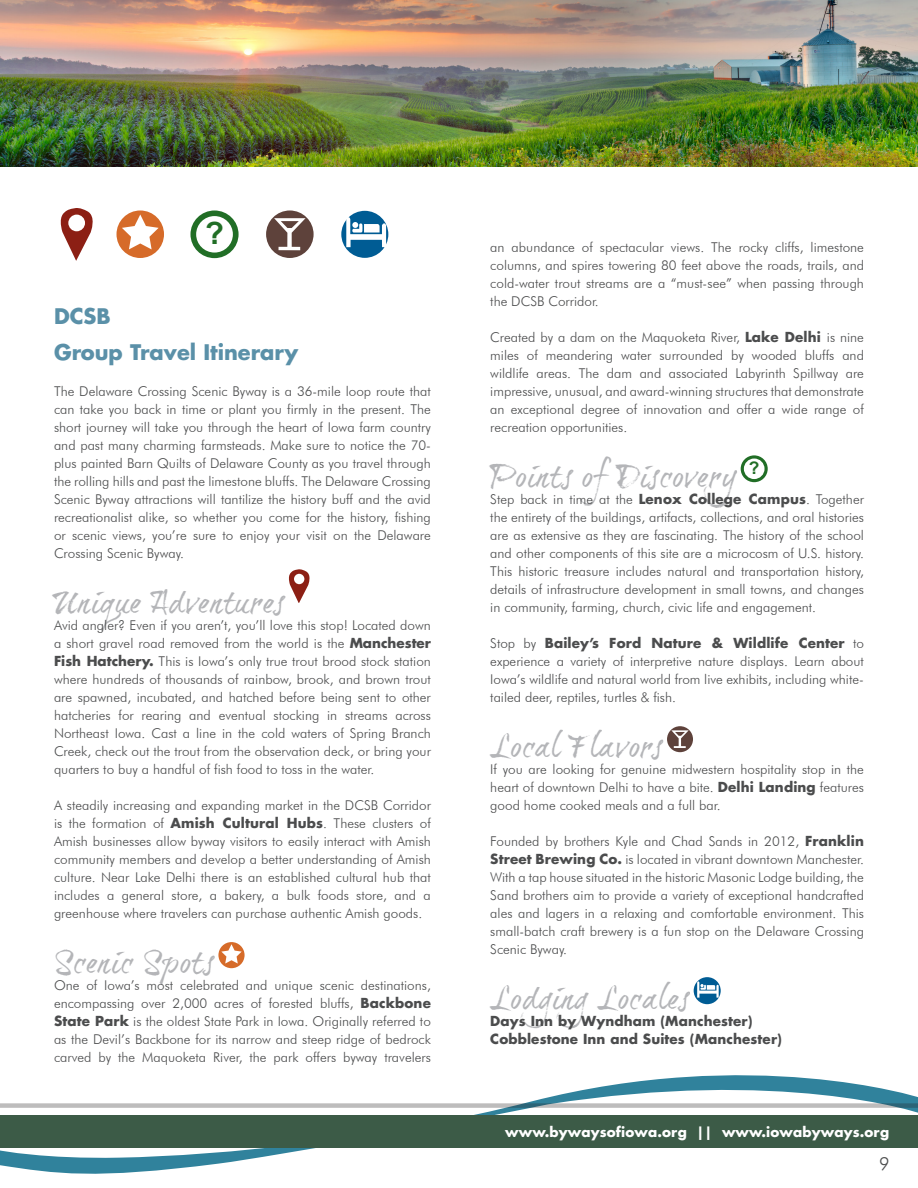
<style>
.page{position:relative;width:918px;height:1188px;background:#fff}
.page>*{position:absolute;margin:0;border:0;box-sizing:border-box;transform-origin:0 0}
.t1{font:700 30.6px "Arial";color:#216e26}
.t2{font:30px "Brushtip Travis";letter-spacing:.005em;color:#b4b5b8}
.t3{font:30px "Brushtip Travis";letter-spacing:.025em;color:#b4b5b8}
.t4{font:700 21px "Futura LT";color:#5a90a8}
.t5{font:300 18px "Futura BT";color:#4b4c4d}
.t6{font:300 13.5px/18px "Futura BT";color:#4b4c4d;text-align:justify}
.t7{font:700 13.5px "Futura LT";letter-spacing:.01em;color:#4b4c4d}
.t8{font:700 13.5px "Futura LT";letter-spacing:.01em;color:#fff}
.s1{font-family:"Futura LT";font-weight:700}
</style>
<div class="page">
<svg style="left:288px;top:569px;width:22px;height:34px"></svg>
<div style="left:294px;top:574px;width:10px;height:10px;background:#fff;border-radius:50%"></div>
<svg style="left:217px;top:940px;width:29px;height:30px"></svg>
<div style="left:215px;top:938px;width:33px;height:34px;border:4px solid #fff;border-radius:50%"></div>
<svg style="left:221px;top:944px;width:21px;height:20px"></svg>
<img style="left:1px;top:0;width:917px;height:166px">
<svg style="left:0;top:1075px;width:918px;height:99px"></svg>
<div style="left:1px;top:1115px;width:917px;height:33px;background:#3c5b47"></div>
<svg style="left:0;top:1103px;width:918px;height:5px;background:#babdbe"></svg>
<svg style="left:739px;top:453px;width:31px;height:31px"></svg>
<div style="left:737px;top:452px;width:35px;height:34px;border:4px solid #fff;border-radius:50%"></div>
<div style="left:745px;top:459px;width:19px;height:19px;background:#fff;border-radius:50%"></div>
<div style="left:744px;top:459px;width:21px;height:20px;border:2px solid #fff;border-radius:50%"></div>
<svg style="left:665px;top:724px;width:30px;height:30px"></svg>
<div style="left:663px;top:722px;width:34px;height:34px;border:4px solid #fff;border-radius:50%"></div>
<svg style="left:671px;top:730px;width:18px;height:18px"></svg>
<svg style="left:692px;top:975px;width:31px;height:31px"></svg>
<div style="left:690px;top:973px;width:35px;height:35px;border:4px solid #fff;border-radius:50%"></div>
<svg style="left:697px;top:981px;width:22px;height:17px"></svg>
<svg style="left:113px;top:207px;width:54px;height:54px"></svg>
<div style="left:110px;top:204px;width:61px;height:61px;border:7px solid #fff;border-radius:50%"></div>
<svg style="left:122px;top:215px;width:37px;height:34px"></svg>
<svg style="left:263px;top:207px;width:54px;height:54px"></svg>
<div style="left:259px;top:204px;width:61px;height:61px;border:7px solid #fff;border-radius:50%"></div>
<svg style="left:274px;top:218px;width:32px;height:32px"></svg>
<svg style="left:187px;top:207px;width:55px;height:55px"></svg>
<div style="left:184px;top:204px;width:61px;height:61px;border:7px solid #fff;border-radius:50%"></div>
<div style="left:198px;top:218px;width:33px;height:33px;background:#fff;border-radius:50%"></div>
<div style="left:196px;top:216px;width:37px;height:37px;border:3px solid #fff;border-radius:50%"></div>
<svg style="left:60px;top:208px;width:33px;height:53px"></svg>
<div style="left:68px;top:215px;width:17px;height:16px;background:#fff;border-radius:50%"></div>
<svg style="left:337px;top:207px;width:56px;height:55px"></svg>
<div style="left:333px;top:202px;width:64px;height:64px;border:9px solid #fff;border-radius:50%"></div>
<svg style="left:346px;top:217px;width:40px;height:30px"></svg>
<h1 class="t1" style="left:205px;top:213px;width:20px">?</h1>
<p class="t4" style="left:54px;top:302px;width:58px">DCSB</p>
<p class="t4" style="left:54px;top:338px;width:246px">Group Travel Itinerary</p>
<p class="t6" style="left:54px;top:382px;width:378px">The Delaware Crossing Scenic Byway is a 36-mile loop route that can take you back in time or plant you firmly in the present. The short journey will take you through the heart of Iowa farm country and past many charming farmsteads. Make sure to notice the 70- plus painted Barn Quilts of Delaware County as you travel through the rolling hills and past the limestone bluffs. The Delaware Crossing Scenic Byway attractions will tantilize the history buff and the avid recreationalist alike, so whether you come for the history, fishing or scenic views, you’re sure to enjoy your visit on the Delaware Crossing Scenic Byway.</p>
<p class="t2" style="left:54px;top:584px;width:233px">Unique Adventures</p>
<p class="t6" style="left:54px;top:616px;width:378px">Avid angler? Even if you aren’t, you’ll love this stop! Located down a short gravel road removed from the world is the <span class="s1">Manchester Fish Hatchery.</span> This is Iowa’s only true trout brood stock station where hundreds of thousands of rainbow, brook, and brown trout are spawned, incubated, and hatched before being sent to other hatcheries for rearing and eventual stocking in streams across Northeast Iowa. Cast a line in the cold waters of Spring Branch Creek, check out the trout from the observation deck, or bring your quarters to buy a handful of fish food to toss in the water.</p>
<p class="t6" style="left:54px;top:796px;width:378px">A steadily increasing and expanding market in the DCSB Corridor is the formation of <span class="s1">Amish Cultural Hubs</span>. These clusters of Amish businesses allow byway visitors to easily interact with Amish community members and develop a better understanding of Amish culture. Near Lake Delhi there is an established cultural hub that includes a general store, a bakery, a bulk foods store, and a greenhouse where travelers can purchase authentic Amish goods.</p>
<p class="t3" style="left:54px;top:944px;width:162px">Scenic Spots</p>
<p class="t6" style="left:54px;top:976px;width:378px">One of Iowa’s most celebrated and unique scenic destinations, encompassing over 2,000 acres of forested bluffs, <span class="s1">Backbone State Park</span> is the oldest State Park in Iowa. Originally referred to as the Devil’s Backbone for its narrow and steep ridge of bedrock carved by the Maquoketa River, the park offers byway travelers</p>
<p class="t6" style="left:490px;top:238px;width:375px">an abundance of spectacular views. The rocky cliffs, limestone columns, and spires towering 80 feet above the roads, trails, and cold-water trout streams are a “must-see” when passing through the DCSB Corridor.</p>
<p class="t6" style="left:490px;top:328px;width:375px">Created by a dam on the Maquoketa River, <span class="s1">Lake Delhi</span> is nine miles of meandering water surrounded by wooded bluffs and wildlife areas. The dam and associated Labyrinth Spillway are impressive, unusual, and award-winning structures that demonstrate an exceptional degree of innovation and offer a wide range of recreation opportunities.</p>
<p class="t2" style="left:490px;top:458px;width:271px">Points ofDiscovery<sup>?</sup></p>
<p class="t6" style="left:490px;top:490px;width:375px">Step back in time at the <span class="s1">Lenox College Campus</span>. Together the entirety of the buildings, artifacts, collections, and oral histories are as extensive as they are fascinating. The history of the school and other components of this site are a microcosm of U.S. history.<br>This historic treasure includes natural and transportation history, details of infrastructure development in small towns, and changes in community, farming, church, civic life and engagement.</p>
<p class="t6" style="left:490px;top:634px;width:375px">Stop by <span class="s1">Bailey’s Ford Nature &amp; Wildlife Center</span> to experience a variety of interpretive nature displays. Learn about Iowa’s wildlife and natural world from live exhibits, including white&shy;tailed deer, reptiles, turtles &amp; fish.</p>
<p class="t2" style="left:490px;top:728px;width:174px">Local Flavors</p>
<p class="t6" style="left:490px;top:760px;width:375px">If you are looking for genuine midwestern hospitality stop in the heart of downtown Delhi to have a bite. <span class="s1">Delhi Landing</span> features good home cooked meals and a full bar.</p>
<p class="t6" style="left:490px;top:832px;width:375px">Founded by brothers Kyle and Chad Sands in 2012, <span class="s1">Franklin Street Brewing Co.</span> is located in vibrant downtown Manchester.<br>With a tap house situated in the historic Masonic Lodge building, the Sand brothers aim to provide a variety of exceptional handcrafted ales and lagers in a relaxing and comfortable environment. This small-batch craft brewery is a fun stop on the Delaware Crossing Scenic Byway.</p>
<p class="t2" style="left:490px;top:980px;width:201px">LodgingLocales</p>
<p class="t7" style="left:490px;top:1012px;width:264px">Days Inn by Wyndham (Manchester)</p>
<p class="t7" style="left:490px;top:1030px;width:293px">Cobblestone Inn and Suites (Manchester)</p>
<p class="t8" style="left:505px;top:1123px;width:385px">www.bywaysofiowa.org || www.iowabyways.org</p>
<h3 class="t5" style="left:879px;top:1152px;width:12px">9</h3>
</div>
